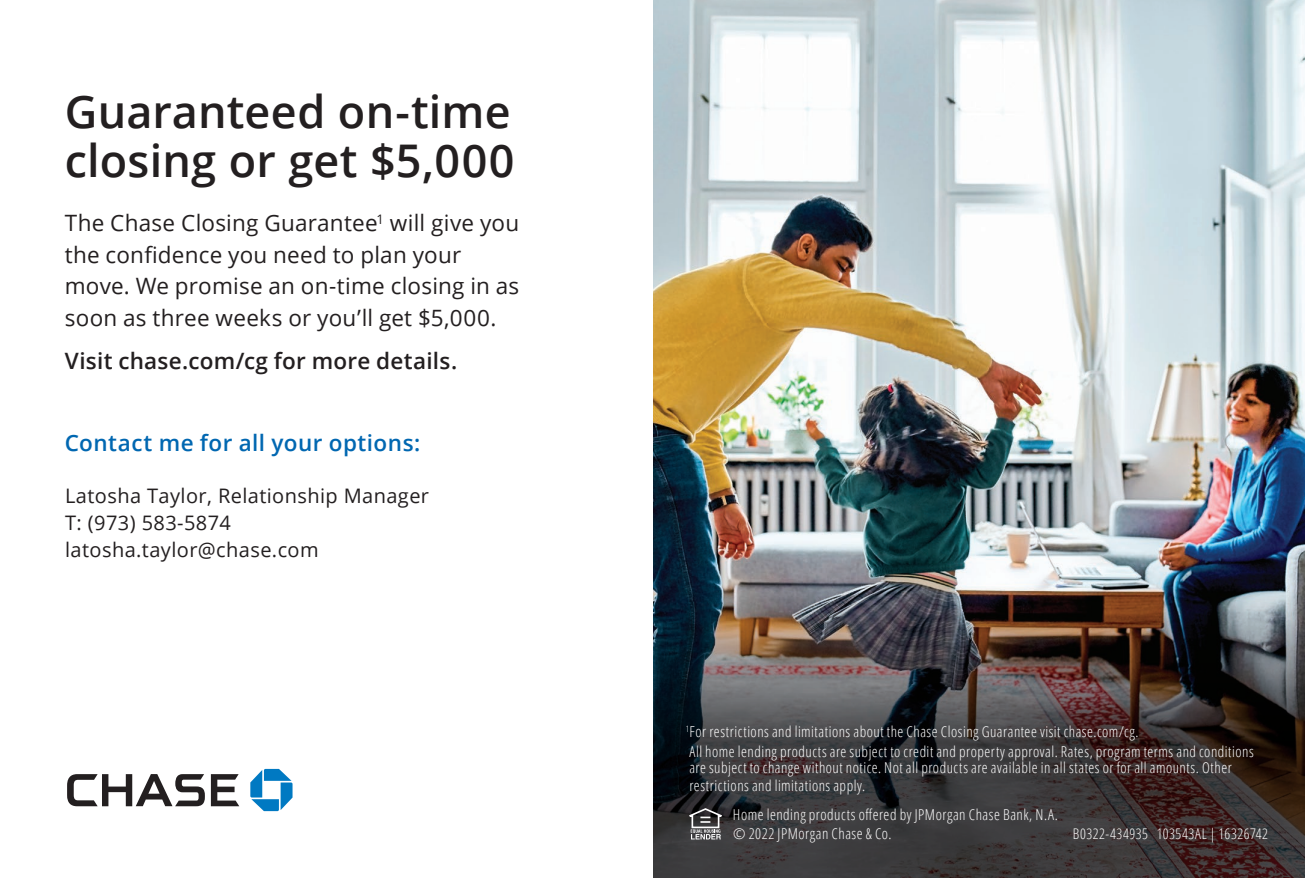
<style>
.page{position:relative;width:1305px;height:878px;background:#fff}
.page>*{position:absolute;margin:0;border:0;box-sizing:border-box;transform-origin:0 0}
.t1{font:600 45px/49.5px "Open Sans";letter-spacing:.005em;color:#231f20}
.t2{font:22.5px/31.5px "Open Sans";letter-spacing:.01em;color:#231f20}
.t3{font:600 22.5px "Open Sans";letter-spacing:.01em;color:#231f20}
.t4{font:600 22.5px "Open Sans";letter-spacing:.02em;color:#0067b1}
.t5{font:20px/27px "Open Sans";letter-spacing:.02em;color:#231f20}
.t6{font:300 condensed 15px/19.8px "Open Sans";letter-spacing:.035em;color:#fff}
.t7{font:300 condensed 14.75px "Open Sans";letter-spacing:.035em;color:#fff}
.t8{font:300 condensed 8.75px "Open Sans";color:#fff}
</style>
<div class="page">
<img style="left:653px;top:0;width:652px;height:576px">
<img style="left:653px;top:576px;width:652px;height:302px">
<svg style="left:689px;top:808px;width:33px;height:31px"></svg>
<svg style="left:211px;top:774px;width:28px;height:32px"></svg>
<svg style="left:67px;top:774px;width:138px;height:32px"></svg>
<svg style="left:250px;top:768px;width:43px;height:43px"></svg>
<h1 class="t1" style="left:65px;top:86px;width:451px">Guaranteed on-time closing or get $5,000</h1>
<h2 class="t2" style="left:65px;top:207px;width:456px">The Chase Closing Guarantee<sup>1</sup> will give you the confidence you need to plan your move. We promise an on-time closing in as soon as three weeks or you’ll get $5,000.</h2>
<h2 class="t3" style="left:65px;top:345px;width:394px">Visit chase.com/cg for more details.</h2>
<h2 class="t4" style="left:65px;top:427px;width:357px">Contact me for all your options:</h2>
<h3 class="t5" style="left:65px;top:482px;width:365px">Latosha Taylor, Relationship Manager<br>T: (973) 583-5874 latosha.taylor@chase.com</h3>
<p class="t6" style="left:689px;top:721px;width:566px">For restrictions and limitations about the Chase Closing Guarantee visit chase.com/cg.<br>All home lending products are subject to credit and property approval. Rates, program terms and conditions</p>
<p class="t6" style="left:689px;top:758px;width:544px;line-height:17.5px">are subject to change without notice. Not all products are available in all states or for all amounts. Other restrictions and limitations apply.</p>
<p class="t8" style="left:686px;top:723px;width:5px">1</p>
<p class="t6" style="left:733px;top:803px;width:327px">Home lending products offered by JPMorgan Chase Bank, N.A.</p>
<p class="t6" style="left:733px;top:823px;width:160px">© 2022 JPMorgan Chase &amp; Co.</p>
<p class="t7" style="left:1073px;top:823px;width:197px">B0322-434935 103543AL | 16326742</p>
</div>
